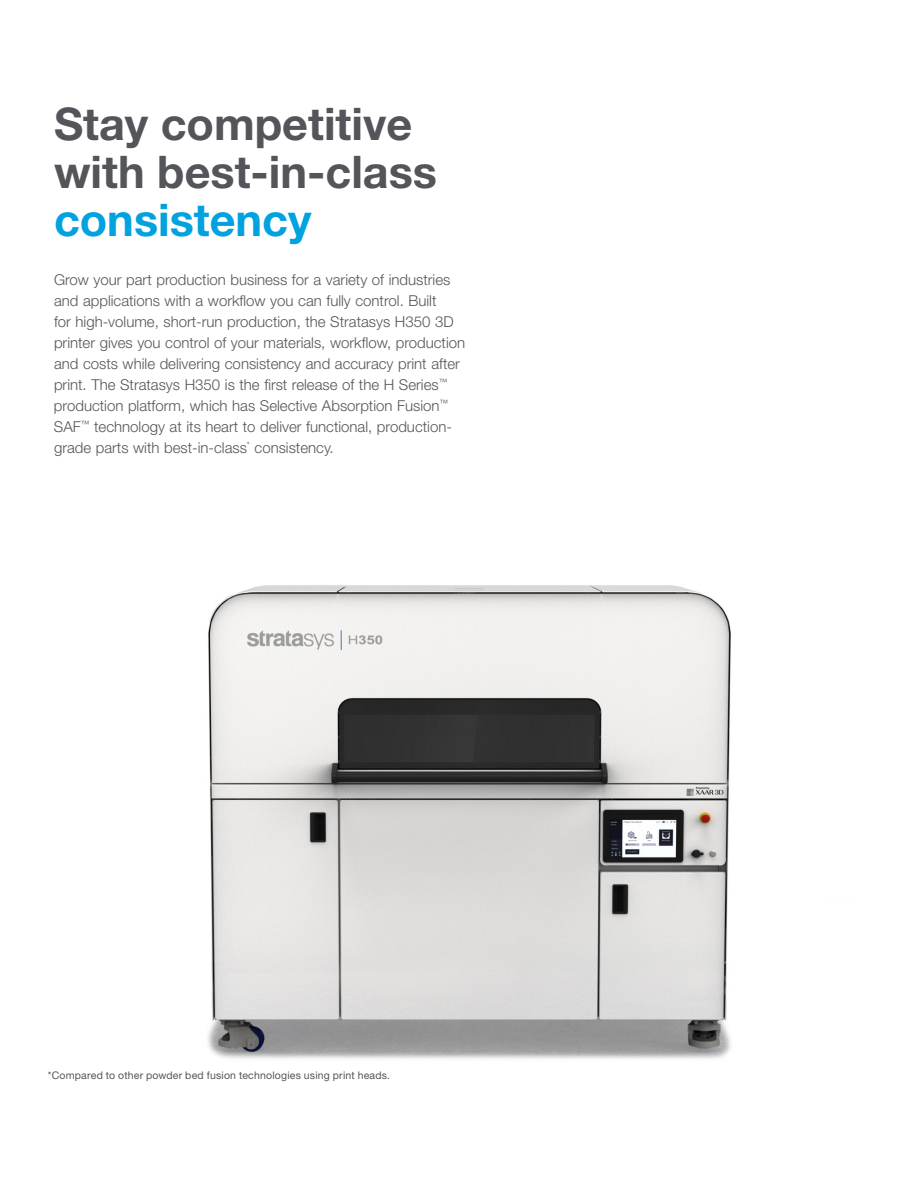
<style>
.page{position:relative;width:918px;height:1188px;background:#fff}
.page>*{position:absolute;margin:0;border:0;box-sizing:border-box;transform-origin:0 0}
.t1{font:700 45px/48px "Helvetica Neue LT Std";color:#54555a}
.t2{font:700 45px "Helvetica Neue LT Std";color:#00a2e0}
.t3{font:300 15px/21px "Helvetica Neue LT Std";color:#54555a}
.t4{font:10.5px "Helvetica Neue LT Std";letter-spacing:.015em;color:#54555a}
.s1{color:#54565a}
</style>
<div class="page">
<img style="left:207px;top:585px;width:524px;height:474px">
<h1 class="t1" style="left:54px;top:99px;width:385px">Stay competitive with best-in-class</h1>
<h1 class="t2" style="left:54px;top:192px;width:259px">consistency</h1>
<p class="t3" style="left:54px;top:269px;width:413px">Grow your part production business for a variety of industries and applications with a workflow you can fully control. Built<br>for high-volume, short-run production, the Stratasys H350 3D printer gives you control of your materials, workflow, production and costs while delivering consistency and accuracy print after print. The Stratasys H350 is the first release of the H Series<sup>™ </sup>production platform, which has Selective Absorption Fusion<sup>™ </sup><span class="s1">SAF</span><sup>™</sup> <span class="s1">tech</span>nology at its heart to deliver functional, production&shy;grade parts with best-in-class<sup>*</sup> consistency.</p>
<p class="t4" style="left:48px;top:1069px;width:344px">*Compared to other powder bed fusion technologies using print heads.</p>
</div>
